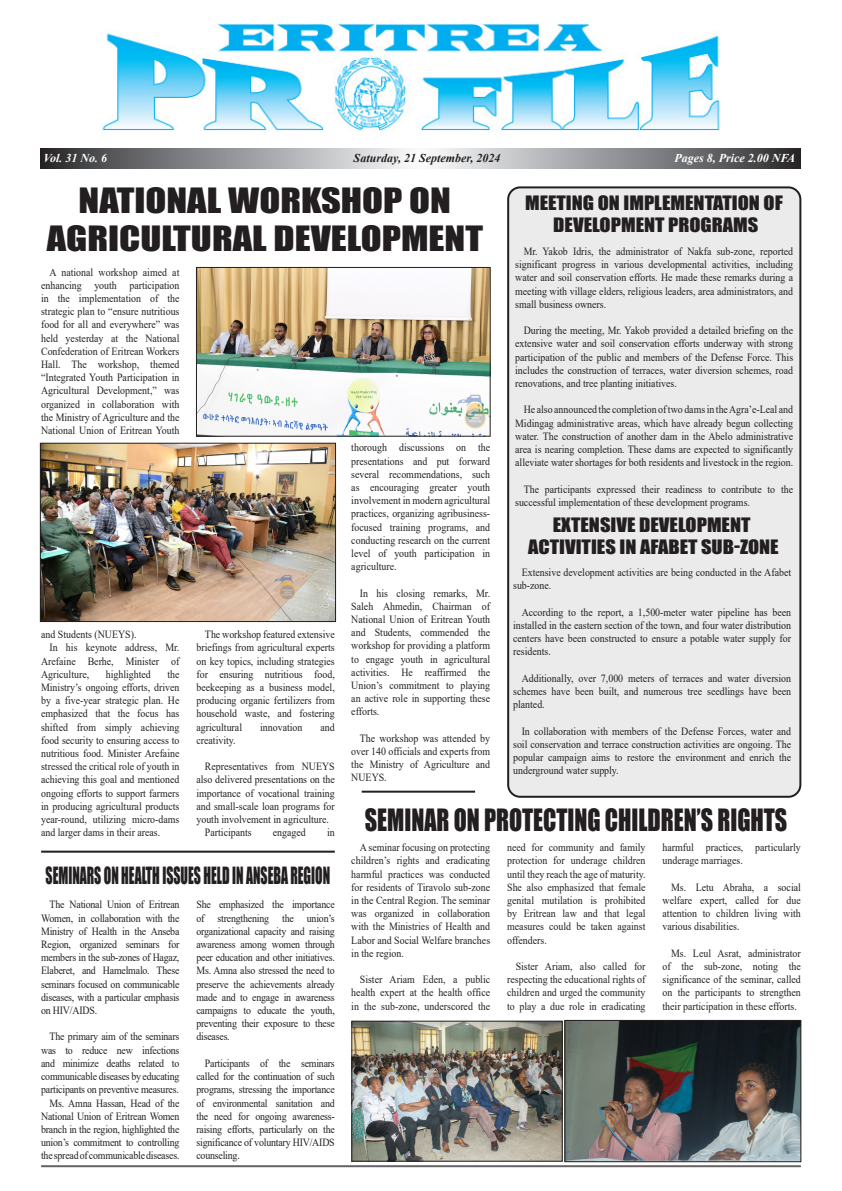
<style>
.page{position:relative;width:842px;height:1191px;background:#fff}
.page>*{position:absolute;margin:0;border:0;box-sizing:border-box;transform-origin:0 0}
.t1{font:32px "Impact";color:#231f20;scale:1.2 1}
.t2{font:28.2px "Impact";color:#231f20;scale:.85 1}
.t3{font:21.8px "Impact";color:#231f20;scale:.63 1}
.t4{font:18.2px "Impact";color:#231f20;scale:1.12 1}
.t5{font:italic 700 12px "Times New Roman";color:#fff}
.t6{font:italic 700 12px "Times New Roman";color:#231f20}
.t7{font:11px/13.2px "Times New Roman";color:#231f20;text-align:justify;scale:.9 1}
</style>
<div class="page">
<div style="left:508px;top:187px;width:292px;height:609px;background:#ebebeb;border-radius:12px"></div>
<div style="left:507px;top:186px;width:294px;height:611px;border:2px solid #231f20;border-radius:12px"></div>
<svg style="left:41px;top:149px;width:760px;height:19px;background:#949497"></svg>
<hr style="left:41px;top:1165px;width:760px;height:2px;background:#231f20">
<img style="left:101px;top:22px;width:619px;height:109px">
<img style="left:566px;top:1022px;width:233px;height:138px">
<div style="left:564px;top:1020px;width:237px;height:142px;border:1px solid #231f20"></div>
<img style="left:353px;top:1022px;width:208px;height:137px">
<div style="left:351px;top:1020px;width:212px;height:141px;border:1px solid #231f20"></div>
<img style="left:42px;top:445px;width:292px;height:175px">
<div style="left:40px;top:443px;width:296px;height:179px;border:1px solid #231f20"></div>
<img style="left:198px;top:269px;width:291px;height:166px">
<div style="left:196px;top:267px;width:295px;height:170px;border:1px solid #231f20"></div>
<hr style="left:362px;top:790px;width:113px;height:2px;background:#231f20">
<hr style="left:41px;top:850px;width:294px;height:2px;background:#231f20">
<p class="t5" style="left:44px;top:149px;width:65px">Vol. 31 No. 6</p>
<p class="t6" style="left:354px;top:149px;width:148px">Saturday, 21 September, 2024</p>
<p class="t5" style="left:674px;top:149px;width:122px">Pages 8, Price 2.00 NFA</p>
<p class="t1" style="left:79px;top:175px;width:312px">NATIONAL WORKSHOP ON</p>
<p class="t1" style="left:47px;top:214px;width:365px">AGRICULTURAL DEVELOPMENT</p>
<p class="t7" style="left:41px;top:265px;width:155px;text-indent:9px">A national workshop aimed at enhancing youth participation in the implementation of the strategic plan to “ensure nutritious food for all and everywhere” was held yesterday at the National Confederation of Eritrean Workers Hall. The workshop, themed “Integrated Youth Participation in Agricultural Development,” was organized in collaboration with the Ministry of Agriculture and the National Union of Eritrean Youth</p>
<p class="t4" style="left:525px;top:188px;width:232px">MEETING ON IMPLEMENTATION OF</p>
<p class="t4" style="left:553px;top:210px;width:185px">DEVELOPMENT PROGRAMS</p>
<p class="t7" style="left:515px;top:244px;width:310px;text-indent:9px">Mr. Yakob Idris, the administrator of Nakfa sub-zone, reported significant progress in various developmental activities, including water and soil conservation efforts. He made these remarks during a meeting with village elders, religious leaders, area administrators, and small business owners.</p>
<p class="t7" style="left:515px;top:323px;width:310px;text-indent:9px">During the meeting, Mr. Yakob provided a detailed briefing on the extensive water and soil conservation efforts underway with strong participation of the public and members of the Defense Force. This includes the construction of terraces, water diversion schemes, road renovations, and tree planting initiatives.</p>
<p class="t7" style="left:515px;top:403px;width:310px;text-indent:9px">He also announced the completion of two dams in the Agra’e-Leal and Midingag administrative areas, which have already begun collecting water. The construction of another dam in the Abelo administrative area is nearing completion. These dams are expected to significantly alleviate water shortages for both residents and livestock in the region.</p>
<p class="t7" style="left:515px;top:482px;width:310px;text-indent:9px">The participants expressed their readiness to contribute to the successful implementation of these development programs.</p>
<p class="t7" style="left:351px;top:441px;width:156px">thorough discussions on the presentations and put forward several recommendations, such as encouraging greater youth involvement in modern agricultural practices, organizing agribusiness&shy;focused training programs, and conducting research on the current level of youth participation in agriculture.</p>
<p class="t7" style="left:351px;top:586px;width:156px;text-indent:9px">In his closing remarks, Mr.<br>Saleh Ahmedin, Chairman of National Union of Eritrean Youth and Students, commended the workshop for providing a platform to engage youth in agricultural activities. He reaffirmed the Union’s commitment to playing an active role in supporting these efforts.</p>
<p class="t7" style="left:351px;top:731px;width:156px;text-indent:9px">The workshop was attended by over 140 officials and experts from the Ministry of Agriculture and NUEYS.</p>
<p class="t4" style="left:553px;top:511px;width:178px">EXTENSIVE DEVELOPMENT</p>
<p class="t4" style="left:528px;top:533px;width:225px">ACTIVITIES IN AFABET SUB-ZONE</p>
<p class="t7" style="left:513px;top:565px;width:310px;text-indent:9px">Extensive development activities are being conducted in the Afabet sub-zone.</p>
<p class="t7" style="left:513px;top:605px;width:310px;text-indent:9px">According to the report, a 1,500-meter water pipeline has been installed in the eastern section of the town, and four water distribution centers have been constructed to ensure a potable water supply for residents.</p>
<p class="t7" style="left:513px;top:671px;width:310px;text-indent:9px">Additionally, over 7,000 meters of terraces and water diversion schemes have been built, and numerous tree seedlings have been planted.</p>
<p class="t7" style="left:513px;top:724px;width:310px;text-indent:9px">In collaboration with members of the Defense Forces, water and soil conservation and terrace construction activities are ongoing. The popular campaign aims to restore the environment and enrich the underground water supply.</p>
<p class="t7" style="left:41px;top:627px;width:108px">and Students (NUEYS).</p>
<p class="t7" style="left:41px;top:640px;width:155px;text-indent:9px">In his keynote address, Mr.<br>Arefaine Berhe, Minister of Agriculture,</p>
<p class="t7" style="left:196px;top:627px;width:155px;text-indent:9px">The workshop featured extensive briefings from agricultural experts on key topics, including strategies for ensuring nutritious food, beekeeping as a business model, producing organic fertilizers from household waste, and fostering agricultural</p>
<p class="t7" style="left:41px;top:667px;width:155px;text-indent:126px">the Ministry’s ongoing efforts, driven by a five-year strategic plan. He emphasized that the focus has shifted from simply achieving food security to ensuring access to nutritious food. Minister Arefaine stressed the critical role of youth in achieving this goal and mentioned ongoing efforts to support farmers in producing agricultural products year-round, utilizing micro-dams and larger dams in their areas.</p>
<p class="t7" style="left:106px;top:667px;width:52px">highlighted</p>
<p class="t7" style="left:260px;top:720px;width:49px">innovation</p>
<p class="t7" style="left:320px;top:720px;width:17px">and</p>
<p class="t7" style="left:196px;top:733px;width:45px">creativity.</p>
<p class="t7" style="left:196px;top:759px;width:155px;text-indent:9px">Representatives from NUEYS also delivered presentations on the importance of vocational training and small-scale loan programs for youth involvement in agriculture.</p>
<p class="t7" style="left:205px;top:825px;width:53px">Participants</p>
<p class="t7" style="left:273px;top:825px;width:38px">engaged</p>
<p class="t7" style="left:327px;top:825px;width:10px">in</p>
<p class="t2" style="left:365px;top:798px;width:498px">SEMINAR ON PROTECTING CHILDREN’S RIGHTS</p>
<p class="t7" style="left:351px;top:840px;width:156px;text-indent:9px">A seminar focusing on protecting children’s rights and eradicating harmful practices was conducted for residents of Tiravolo sub-zone in the Central Region. The seminar was organized in collaboration with the Ministries of Health and Labor and Social Welfare branches in the region.</p>
<p class="t7" style="left:351px;top:972px;width:156px;text-indent:9px">Sister Ariam Eden, a public health expert at the health office in the sub-zone, underscored the</p>
<p class="t7" style="left:507px;top:840px;width:155px">need for community and family protection for underage children until they reach the age of maturity.<br>She also emphasized that female genital mutilation is prohibited by Eritrean law and that legal measures could be taken against offenders.</p>
<p class="t7" style="left:507px;top:959px;width:155px;text-indent:9px">Sister Ariam, also called for respecting the educational rights of children and urged the community to play a due role in eradicating</p>
<p class="t7" style="left:662px;top:840px;width:155px">harmful practices, particularly underage marriages.</p>
<p class="t7" style="left:662px;top:880px;width:155px;text-indent:9px">Ms. Letu Abraha, a social welfare expert, called for due attention to children living with various disabilities.</p>
<p class="t7" style="left:662px;top:946px;width:155px;text-indent:9px">Ms. Leul Asrat, administrator of the sub-zone, noting the significance of the seminar, called on the participants to strengthen their participation in these efforts.</p>
<p class="t3" style="left:46px;top:859px;width:453px">SEMINARS ON HEALTH ISSUES HELD IN ANSEBA REGION</p>
<p class="t7" style="left:41px;top:897px;width:155px;text-indent:9px">The National Union of Eritrean Women, in collaboration with the Ministry of Health in the Anseba Region, organized seminars for members in the sub-zones of Hagaz, Elaberet, and Hamelmalo. These seminars focused on communicable diseases, with a particular emphasis on HIV/AIDS.</p>
<p class="t7" style="left:41px;top:1029px;width:155px;text-indent:9px">The primary aim of the seminars was to reduce new infections and minimize deaths related to communicable diseases by educating participants on preventive measures.</p>
<p class="t7" style="left:41px;top:1095px;width:155px;text-indent:9px">Ms. Amna Hassan, Head of the National Union of Eritrean Women branch in the region, highlighted the union’s commitment to controlling the spread of communicable diseases.</p>
<p class="t7" style="left:196px;top:897px;width:155px">She emphasized the importance of strengthening the union’s organizational capacity and raising awareness among women through peer education and other initiatives.<br>Ms. Amna also stressed the need to preserve the achievements already made and to engage in awareness campaigns to educate the youth, preventing their exposure to these diseases.</p>
<p class="t7" style="left:196px;top:1056px;width:155px;text-indent:9px">Participants of the seminars called for the continuation of such programs, stressing the importance of environmental sanitation and the need for ongoing awareness&shy;raising efforts, particularly on the significance of voluntary HIV/AIDS counseling.</p>
</div>
